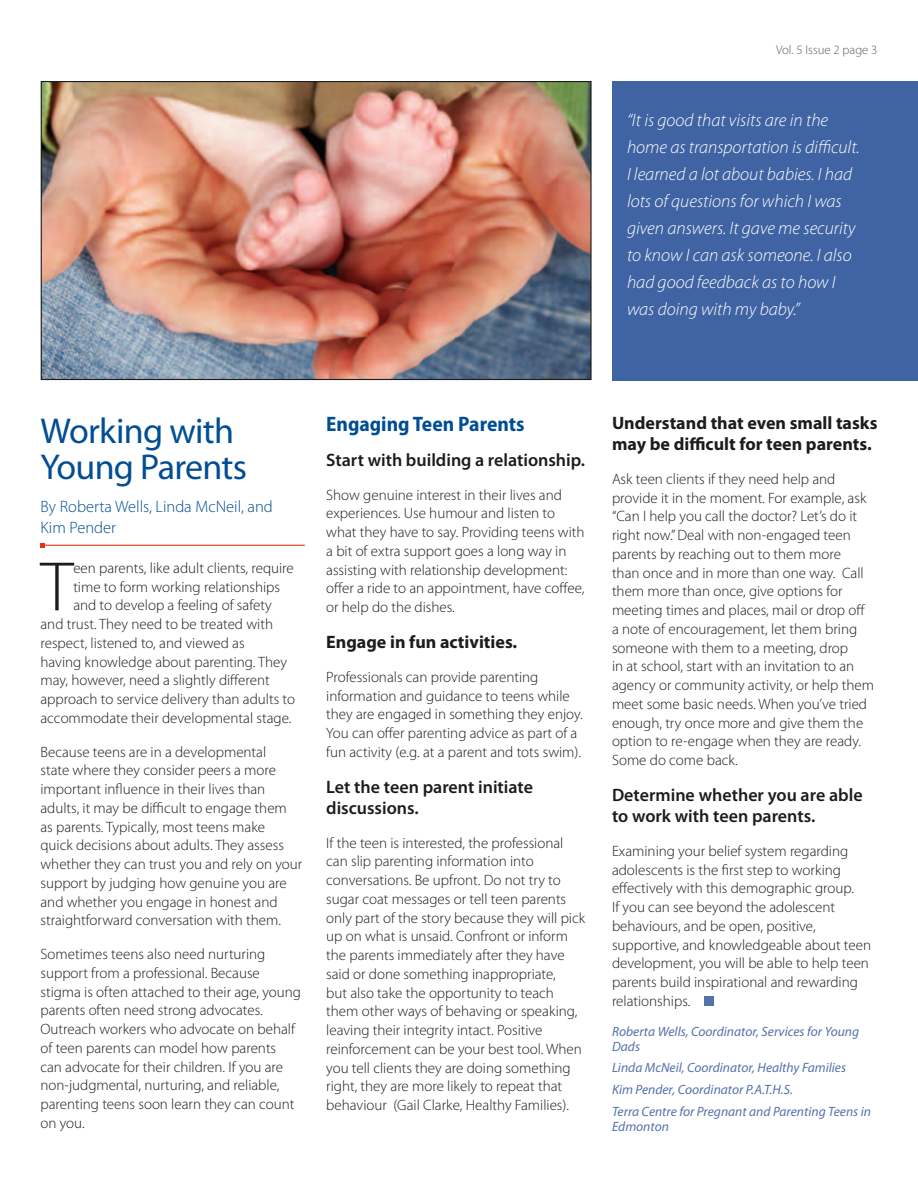
<style>
.page{position:relative;width:918px;height:1188px;background:#fff}
.page>*{position:absolute;margin:0;border:0;box-sizing:border-box;transform-origin:0 0}
.t1{font:300 70.65px "Myriad Pro";color:#1c1c1a}
.t2{font:36px/36px "Myriad Pro";letter-spacing:-.02em;color:#004e94}
.t3{font:700 semi-condensed 21px "Myriad Pro";color:#004e94}
.t4{font:italic 300 18px/27px "Myriad Pro";color:#fff}
.t5{font:600 18px/21px "Myriad Pro";color:#1c1c1a}
.t6{font:700 18px/21px "Myriad Pro";color:#1c1c1a}
.t7{font:300 16.5px/21px "Myriad Pro";color:#004e94}
.t8{font:300 15px/18.8px "Myriad Pro";color:#1c1c1a}
.t9{font:italic 13.5px/21.8px "Myriad Pro";color:#5471ac}
.t10{font:300 12.75px "Myriad Pro";color:#5e5f5f}
</style>
<div class="page">
<div style="left:612px;top:81px;width:306px;height:299px;background:#4064a3"></div>
<div style="left:704px;top:996px;width:9px;height:10px;background:#5471ac"></div>
<img style="left:43px;top:83px;width:547px;height:295px">
<div style="left:41px;top:81px;width:551px;height:299px;border:1px solid #1c1c1a"></div>
<hr style="left:43px;top:545px;width:261px;height:1px;background:#e03416">
<svg style="left:40px;top:543px;width:5px;height:5px"></svg>
<p class="t10" style="left:776px;top:43px;width:103px">Vol. 5 Issue 2 page 3</p>
<p class="t4" style="left:627px;top:106px;width:234px">“It is good that visits are in the home as transportation is difficult.<br>I learned a lot about babies. I had lots of questions for which I was given answers. It gave me security to know I can ask someone. I also had good feedback as to how I was doing with my baby.”</p>
<h2 class="t2" style="left:40px;top:412px;width:208px">Working with<br>Young Parents</h2>
<p class="t7" style="left:40px;top:496px;width:234px">By Roberta Wells, Linda McNeil, and<br>Kim Pender</p>
<h1 class="t1" style="left:40px;top:548px;width:34px">T</h1>
<p class="t8" style="left:73px;top:559px;width:222px">een parents, like adult clients, require</p>
<p class="t8" style="left:73px;top:577px;width:208px">time to form working relationships</p>
<p class="t8" style="left:73px;top:596px;width:200px">and to develop a feeling of safety</p>
<p class="t8" style="left:40px;top:615px;width:234px">and trust. They need to be treated with</p>
<p class="t8" style="left:40px;top:634px;width:206px">respect, listened to, and viewed as</p>
<p class="t8" style="left:40px;top:652px;width:248px">having knowledge about parenting. They</p>
<p class="t8" style="left:40px;top:671px;width:231px">may, however, need a slightly different</p>
<p class="t8" style="left:40px;top:690px;width:256px">approach to service delivery than adults to</p>
<p class="t8" style="left:40px;top:709px;width:252px">accommodate their developmental stage.</p>
<p class="t8" style="left:40px;top:742px;width:263px">Because teens are in a developmental<br>state where they consider peers a more important influence in their lives than adults, it may be difficult to engage them as parents. Typically, most teens make<br>quick decisions about adults. They assess whether they can trust you and rely on your support by judging how genuine you are and whether you engage in honest and straightforward conversation with them.</p>
<p class="t8" style="left:40px;top:945px;width:262px">Sometimes teens also need nurturing support from a professional. Because stigma is often attached to their age, young parents often need strong advocates.<br>Outreach workers who advocate on behalf of teen parents can model how parents can advocate for their children. If you are non-judgmental, nurturing, and reliable, parenting teens soon learn they can count on you.</p>
<h3 class="t3" style="left:326px;top:412px;width:200px">Engaging Teen Parents</h3>
<p class="t5" style="left:326px;top:449px;width:260px">Start with building a relationship.</p>
<p class="t8" style="left:326px;top:485px;width:260px">Show genuine interest in their lives and experiences. Use humour and listen to what they have to say. Providing teens with a bit of extra support goes a long way in assisting with relationship development: offer a ride to an appointment, have coffee, or help do the dishes.</p>
<p class="t6" style="left:326px;top:631px;width:193px">Engage in fun activities.</p>
<p class="t8" style="left:326px;top:668px;width:258px">Professionals can provide parenting information and guidance to teens while they are engaged in something they enjoy.<br>You can offer parenting advice as part of a fun activity (e.g. at a parent and tots swim).</p>
<p class="t5" style="left:326px;top:776px;width:208px">Let the teen parent initiate discussions.</p>
<p class="t8" style="left:326px;top:833px;width:260px">If the teen is interested, the professional can slip parenting information into conversations. Be upfront. Do not try to sugar coat messages or tell teen parents only part of the story because they will pick up on what is unsaid. Confront or inform the parents immediately after they have said or done something inappropriate,<br>but also take the opportunity to teach them other ways of behaving or speaking, leaving their integrity intact. Positive reinforcement can be your best tool. When you tell clients they are doing something right, they are more likely to repeat that behaviour (Gail Clarke, Healthy Families).</p>
<p class="t6" style="left:612px;top:412px;width:267px">Understand that even small tasks may be difficult for teen parents.</p>
<p class="t8" style="left:612px;top:470px;width:264px">Ask teen clients if they need help and provide it in the moment. For example, ask “Can I help you call the doctor? Let’s do it right now.” Deal with non-engaged teen parents by reaching out to them more<br>than once and in more than one way. Call them more than once, give options for meeting times and places, mail or drop off a note of encouragement, let them bring someone with them to a meeting, drop<br>in at school, start with an invitation to an agency or community activity, or help them meet some basic needs. When you’ve tried enough, try once more and give them the option to re-engage when they are ready.<br>Some do come back.</p>
<p class="t5" style="left:612px;top:784px;width:252px">Determine whether you are able to work with teen parents.</p>
<p class="t8" style="left:612px;top:842px;width:261px">Examining your belief system regarding adolescents is the first step to working effectively with this demographic group.<br>If you can see beyond the adolescent behaviours, and be open, positive, supportive, and knowledgeable about teen development, you will be able to help teen parents build inspirational and rewarding relationships.</p>
<p class="t9" style="left:612px;top:1024px;width:249px;line-height:15px">Roberta Wells, Coordinator, Services for Young<br>Dads</p>
<p class="t9" style="left:612px;top:1057px;width:261px">Linda McNeil, Coordinator, Healthy Families<br>Kim Pender, Coordinator P.A.T.H.S.<br>Terra Centre for Pregnant and Parenting Teens in</p>
<p class="t9" style="left:612px;top:1115px;width:58px">Edmonton</p>
</div>
